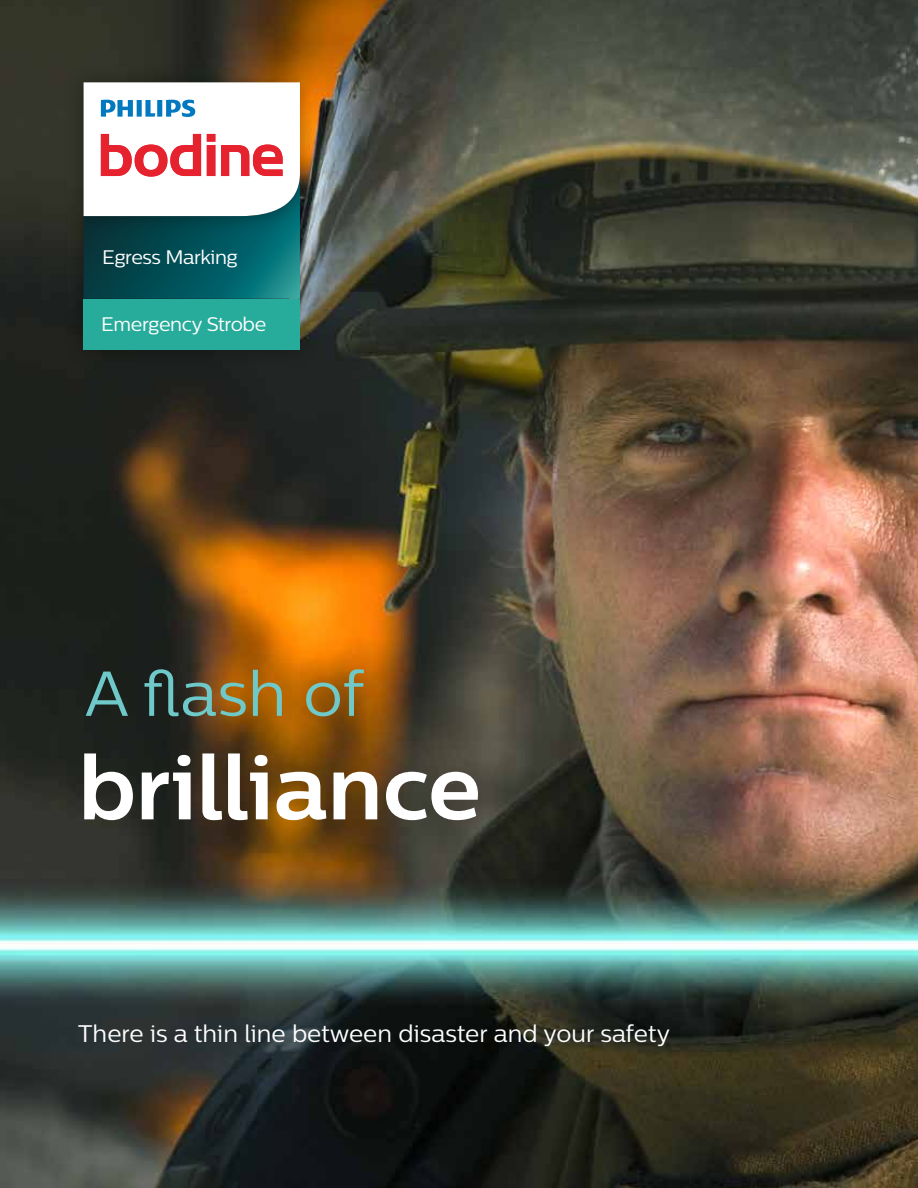
<style>
.page{position:relative;width:918px;height:1188px;background:#fff}
.page>*{position:absolute;margin:0;border:0;box-sizing:border-box;transform-origin:0 0}
.t1{font:700 90px "Centrale Sans";color:#fff}
.t2{font:63px "Centrale Sans";color:#6ec9c8}
.t3{font:24px "Centrale Sans";color:#fff}
.t4{font:19.65px "Centrale Sans";letter-spacing:-.02em;color:#fff}
</style>
<div class="page">
<img style="left:0;top:0;width:918px;height:1188px">
<img style="left:58px;top:242px;width:268px;height:31px">
<img style="left:58px;top:56px;width:268px;height:186px">
<img style="left:58px;top:273px;width:268px;height:103px">
<div style="left:84px;top:299px;width:216px;height:51px;background:#27ab9a"></div>
<svg style="left:84px;top:82px;width:216px;height:217px"></svg>
<p class="t4" style="left:102px;top:246px;width:137px">Egress Marking</p>
<p class="t4" style="left:101px;top:313px;width:167px">Emergency Strobe</p>
<h2 class="t2" style="left:85px;top:657px;width:281px">A flash of</h2>
<h1 class="t1" style="left:78px;top:733px;width:404px">brilliance</h1>
<p class="t3" style="left:78px;top:1020px;width:594px">There is a thin line between disaster and your safety</p>
</div>
